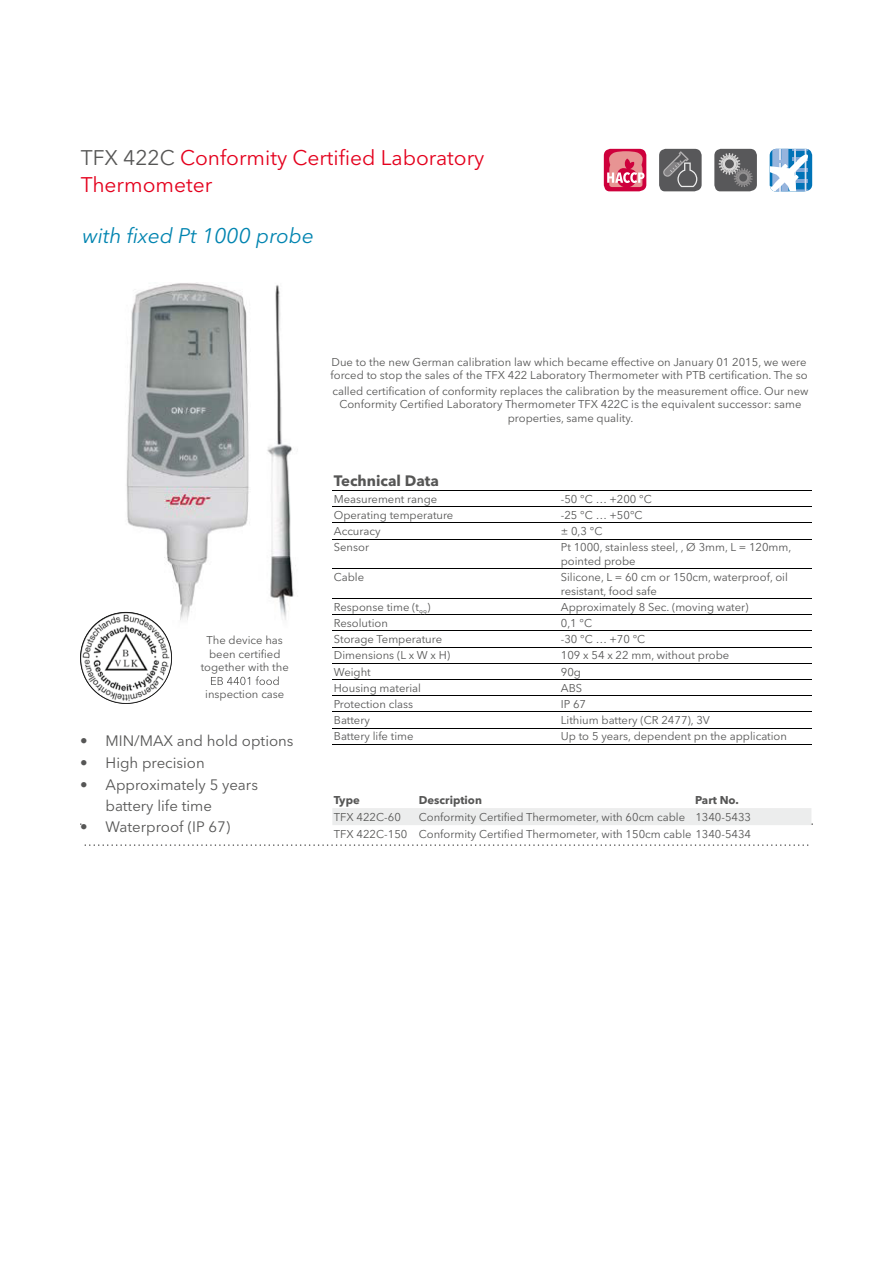
<style>
.page{position:relative;width:893px;height:1263px;background:#fff}
.page>*{position:absolute;margin:0;border:0;box-sizing:border-box;transform-origin:0 0}
.t1{font:21px/27px "Avenir Next LT Pro";color:#e4001d}
.t2{font:italic 21px "Avenir Next LT Pro";color:#0084b0}
.t3{font:15px/21px "Avenir Next LT Pro";color:#565655}
.t4{font:700 15px "Avenir Next LT Pro";color:#565655}
.t5{font:11.25px/13.5px "Avenir Next LT Pro";color:#565655}
.t6{font:700 11.25px "Avenir Next LT Pro";color:#565655}
.s1{color:#565655}
</style>
<div class="page">
<img style="left:125px;top:282px;width:171px;height:338px">
<svg style="left:80px;top:612px;width:92px;height:92px"></svg>
<hr style="left:332px;top:490px;width:227px;height:1px;background:#000">
<hr style="left:559px;top:490px;width:253px;height:1px;background:#000">
<hr style="left:332px;top:506px;width:227px;height:1px;background:#000">
<hr style="left:559px;top:506px;width:253px;height:1px;background:#000">
<hr style="left:332px;top:522px;width:227px;height:1px;background:#000">
<hr style="left:559px;top:522px;width:253px;height:1px;background:#000">
<hr style="left:332px;top:539px;width:227px;height:1px;background:#000">
<hr style="left:559px;top:539px;width:253px;height:1px;background:#000">
<hr style="left:332px;top:568px;width:227px;height:1px;background:#000">
<hr style="left:559px;top:568px;width:253px;height:1px;background:#000">
<hr style="left:332px;top:598px;width:227px;height:1px;background:#000">
<hr style="left:332px;top:614px;width:227px;height:1px;background:#000">
<hr style="left:332px;top:630px;width:227px;height:1px;background:#000">
<hr style="left:332px;top:647px;width:227px;height:1px;background:#000">
<hr style="left:332px;top:663px;width:227px;height:1px;background:#000">
<hr style="left:332px;top:679px;width:227px;height:1px;background:#000">
<hr style="left:332px;top:695px;width:227px;height:1px;background:#000">
<hr style="left:332px;top:711px;width:227px;height:1px;background:#000">
<hr style="left:332px;top:728px;width:227px;height:1px;background:#000">
<hr style="left:332px;top:744px;width:227px;height:1px;background:#000">
<hr style="left:559px;top:598px;width:253px;height:1px;background:#000">
<hr style="left:559px;top:614px;width:253px;height:1px;background:#000">
<hr style="left:559px;top:630px;width:253px;height:1px;background:#000">
<hr style="left:559px;top:647px;width:253px;height:1px;background:#000">
<hr style="left:559px;top:663px;width:253px;height:1px;background:#000">
<hr style="left:559px;top:679px;width:253px;height:1px;background:#000">
<hr style="left:559px;top:695px;width:253px;height:1px;background:#000">
<hr style="left:559px;top:711px;width:253px;height:1px;background:#000">
<hr style="left:559px;top:728px;width:253px;height:1px;background:#000">
<hr style="left:559px;top:744px;width:253px;height:1px;background:#000">
<svg style="left:211px;top:676px;width:68px;height:9px"></svg>
<svg style="left:85px;top:844px;width:723px;height:2px"></svg>
<svg style="left:80px;top:808px;width:733px;height:17px"></svg>
<svg style="left:659px;top:149px;width:43px;height:42px"></svg>
<svg style="left:714px;top:149px;width:43px;height:42px"></svg>
<svg style="left:770px;top:149px;width:42px;height:43px"></svg>
<svg style="left:604px;top:149px;width:42px;height:42px"></svg>
<h1 class="t1" style="left:81px;top:144px;width:405px"><span class="s1">TFX 422C</span> Conformity Certified Laboratory<br>Thermometer</h1>
<h1 class="t2" style="left:82px;top:223px;width:233px">with fixed Pt 1000 probe</h1>
<p class="t5" style="left:201px;top:634px;width:90px;text-align:center">The device has been certified together with the</p>
<p class="t5" style="left:205px;top:688px;width:81px">inspection case</p>
<h2 class="t3" style="left:80px;top:730px;width:215px">• MIN/MAX and hold options</h2>
<h2 class="t3" style="left:80px;top:752px;width:126px">• High precision</h2>
<h2 class="t3" style="left:106px;top:774px;width:154px;text-indent:-26px">• Approximately 5 years battery life time</h2>
<h2 class="t3" style="left:80px;top:816px;width:152px">• Waterproof (IP 67)</h2>
<p class="t5" style="left:331px;top:355px;width:478px">Due to the new German calibration law which became effective on January 01 2015, we were forced to stop the sales of the TFX 422 Laboratory Thermometer with PTB certification. The so</p>
<p class="t5" style="left:332px;top:384px;width:478px;text-align:center">called certification of conformity replaces the calibration by the measurement office. Our new<br>Conformity Certified Laboratory Thermometer TFX 422C is the equivalent successor: same properties, same quality.</p>
<h2 class="t4" style="left:334px;top:472px;width:106px">Technical Data</h2>
<p class="t5" style="left:334px;top:492px;width:105px">Measurement range</p>
<p class="t5" style="left:561px;top:492px;width:93px">-50 °C … +200 °C</p>
<p class="t5" style="left:334px;top:508px;width:121px">Operating temperature</p>
<p class="t5" style="left:561px;top:508px;width:83px">-25 °C … +50°C</p>
<p class="t5" style="left:334px;top:524px;width:48px">Accuracy</p>
<p class="t5" style="left:561px;top:524px;width:43px">± 0,3 °C</p>
<p class="t5" style="left:334px;top:541px;width:37px">Sensor</p>
<p class="t5" style="left:561px;top:541px;width:232px">Pt 1000, stainless steel, , Ø 3mm, L = 120mm, pointed probe</p>
<p class="t5" style="left:334px;top:570px;width:32px">Cable</p>
<p class="t5" style="left:561px;top:570px;width:229px">Silicone, L = 60 cm or 150cm, waterproof, oil resistant, food safe</p>
<p class="t5" style="left:334px;top:600px;width:98px">Response time (t<sub>99</sub>)</p>
<p class="t5" style="left:561px;top:600px;width:189px">Approximately 8 Sec. (moving water)</p>
<p class="t5" style="left:334px;top:616px;width:56px">Resolution</p>
<p class="t5" style="left:561px;top:616px;width:33px">0,1 °C</p>
<p class="t5" style="left:334px;top:632px;width:110px">Storage Temperature</p>
<p class="t5" style="left:561px;top:632px;width:86px">-30 °C … +70 °C</p>
<p class="t5" style="left:334px;top:649px;width:118px">Dimensions (L x W x H)</p>
<p class="t5" style="left:561px;top:649px;width:170px">109 x 54 x 22 mm, without probe</p>
<p class="t5" style="left:334px;top:665px;width:39px">Weight</p>
<p class="t5" style="left:561px;top:665px;width:22px">90g</p>
<p class="t5" style="left:334px;top:681px;width:89px">Housing material</p>
<p class="t5" style="left:561px;top:681px;width:23px">ABS</p>
<p class="t5" style="left:334px;top:697px;width:81px">Protection class</p>
<p class="t5" style="left:561px;top:697px;width:27px">IP 67</p>
<p class="t5" style="left:334px;top:713px;width:38px">Battery</p>
<p class="t5" style="left:561px;top:713px;width:151px">Lithium battery (CR 2477), 3V</p>
<p class="t5" style="left:334px;top:730px;width:81px">Battery life time</p>
<p class="t5" style="left:561px;top:730px;width:228px">Up to 5 years, dependent pn the application</p>
<p class="t6" style="left:334px;top:793px;width:27px">Type</p>
<p class="t6" style="left:419px;top:793px;width:65px">Description</p>
<p class="t6" style="left:695px;top:793px;width:45px">Part No.</p>
<p class="t5" style="left:334px;top:810px;width:69px">TFX 422C-60</p>
<p class="t5" style="left:334px;top:808px;width:419px;line-height:17px;text-align:right">Conformity Certified Thermometer, with 60cm cable 1340-5433<br>TFX 422C-150 Conformity Certified Thermometer, with 150cm cable 1340-5434</p>
</div>
